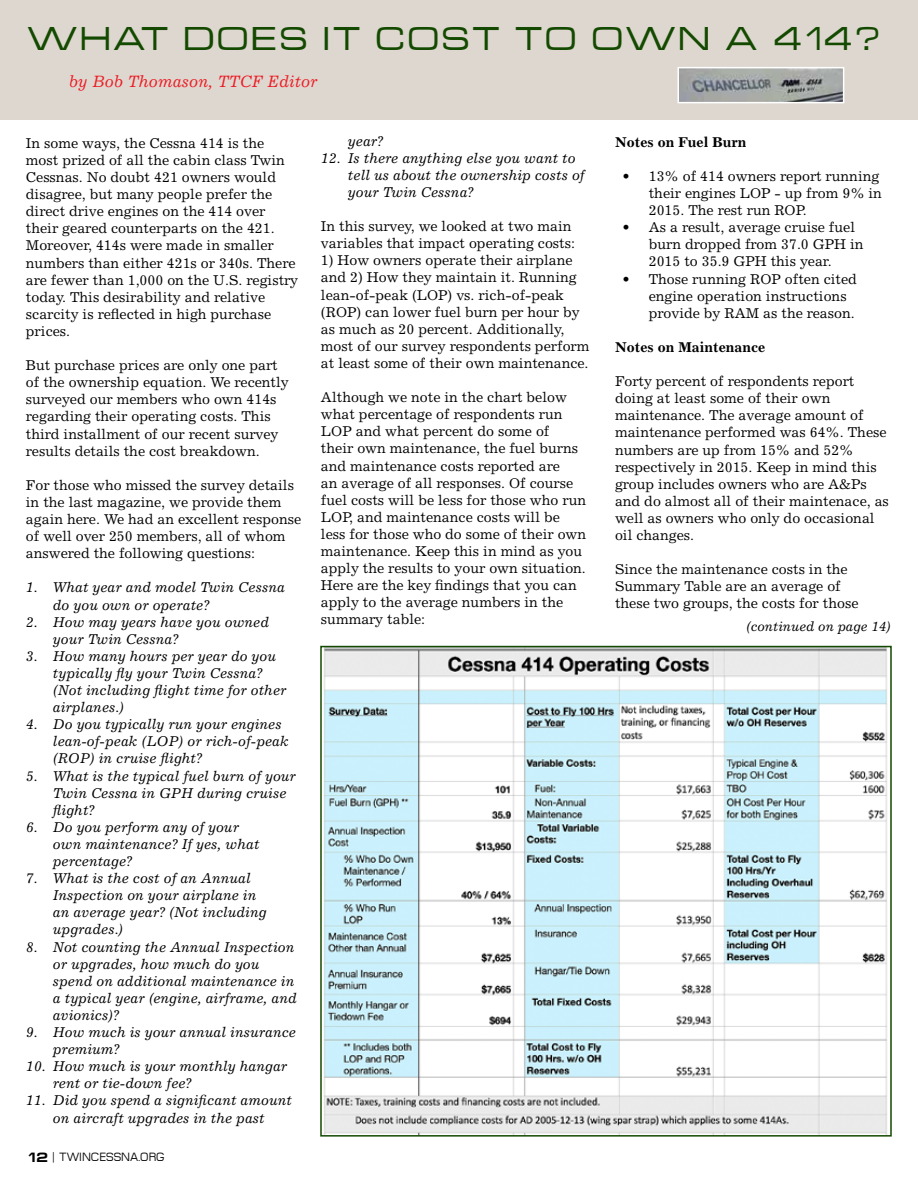
<style>
.page{position:relative;width:918px;height:1188px;background:#fff}
.page>*{position:absolute;margin:0;border:0;box-sizing:border-box;transform-origin:0 0}
.t1{font:28.95px "Micro Technic Ext";letter-spacing:.1em;color:#134a00}
.t2{font:italic 16.5px "Excelsior";color:#eb1d25}
.t3{font:14.25px/17.1px "Excelsior";color:#000}
.t4{font:italic 14.25px/17.1px "Excelsior";color:#000}
.t5{font:700 14.25px "Excelsior";color:#000}
.t6{font:italic 13.5px "Excelsior";color:#000}
.t7{font:12px "Micro FLF";color:#000}
.s1{font-weight:700;font-stretch:expanded;font-size:13.5px}
</style>
<div class="page">
<div style="left:0;top:0;width:918px;height:120px;background:#ded7d0"></div>
<img style="left:324px;top:649px;width:563px;height:485px">
<div style="left:320px;top:646px;width:572px;height:491px;border:2px solid #134a00"></div>
<img style="left:680px;top:70px;width:161px;height:30px">
<div style="left:677px;top:67px;width:167px;height:36px;border:2px solid #fff"></div>
<h1 class="t1" style="left:27px;top:20px;width:854px">WHAT DOES IT COST TO OWN A 414?</h1>
<p class="t2" style="left:69px;top:71px;width:250px">by Bob Thomason, TTCF Editor</p>
<p class="t3" style="left:26px;top:134px;width:274px">In some ways, the Cessna 414 is the most prized of all the cabin class Twin Cessnas. No doubt 421 owners would disagree, but many people prefer the direct drive engines on the 414 over their geared counterparts on the 421.<br>Moreover, 414s were made in smaller numbers than either 421s or 340s. There are fewer than 1,000 on the U.S. registry today. This desirability and relative scarcity is reflected in high purchase prices.</p>
<p class="t3" style="left:26px;top:356px;width:264px">But purchase prices are only one part of the ownership equation. We recently surveyed our members who own 414s regarding their operating costs. This third installment of our recent survey results details the cost breakdown.</p>
<p class="t3" style="left:26px;top:476px;width:277px">For those who missed the survey details in the last magazine, we provide them again here. We had an excellent response of well over 250 members, all of whom answered the following questions:</p>
<p class="t4" style="left:53px;top:579px;width:234px;text-indent:-27px">1. What year and model Twin Cessna do you own or operate?</p>
<p class="t4" style="left:53px;top:613px;width:218px;text-indent:-27px">2. How may years have you owned your Twin Cessna?</p>
<p class="t4" style="left:53px;top:647px;width:235px;text-indent:-27px">3. How many hours per year do you typically fly your Twin Cessna? (Not including flight time for other airplanes.)</p>
<p class="t4" style="left:53px;top:716px;width:237px;text-indent:-27px">4. Do you typically run your engines lean-of-peak (LOP) or rich-of-peak (ROP) in cruise flight?</p>
<p class="t4" style="left:53px;top:767px;width:245px;text-indent:-27px">5. What is the typical fuel burn of your<br>Twin Cessna in GPH during cruise flight?</p>
<p class="t4" style="left:53px;top:818px;width:208px;text-indent:-27px">6. Do you perform any of your own maintenance? If yes, what percentage?</p>
<p class="t4" style="left:53px;top:869px;width:215px;text-indent:-27px">7. What is the cost of an Annual<br>Inspection on your airplane in an average year? (Not including upgrades.)</p>
<p class="t4" style="left:53px;top:938px;width:245px;text-indent:-27px">8. Not counting the Annual Inspection or upgrades, how much do you spend on additional maintenance in a typical year (engine, airframe, and avionics)?</p>
<p class="t4" style="left:53px;top:1023px;width:245px;text-indent:-27px">9. How much is your annual insurance premium?</p>
<p class="t4" style="left:53px;top:1058px;width:236px;text-indent:-27px">10. How much is your monthly hangar rent or tie-down fee?</p>
<p class="t4" style="left:26px;top:1092px;width:268px;text-align:center">11. Did you spend a significant amount on aircraft upgrades in the past</p>
<p class="t7" style="left:27px;top:1151px;width:139px"><span class="s1">12</span> | TWINCESSNA.ORG</p>
<p class="t4" style="left:348px;top:132px;width:37px">year?</p>
<p class="t4" style="left:348px;top:149px;width:238px;text-indent:-27px">12. Is there anything else you want to tell us about the ownership costs of your Twin Cessna?</p>
<p class="t3" style="left:321px;top:218px;width:256px">In this survey, we looked at two main variables that impact operating costs:</p>
<p class="t3" style="left:321px;top:252px;width:270px">1) How owners operate their airplane and 2) How they maintain it. Running lean-of-peak (LOP) vs. rich-of-peak (ROP) can lower fuel burn per hour by as much as 20 percent. Additionally, most of our survey respondents perform at least some of their own maintenance.</p>
<p class="t3" style="left:321px;top:389px;width:267px">Although we note in the chart below what percentage of respondents run LOP and what percent do some of<br>their own maintenance, the fuel burns and maintenance costs reported are<br>an average of all responses. Of course fuel costs will be less for those who run LOP, and maintenance costs will be less for those who do some of their own maintenance. Keep this in mind as you apply the results to your own situation.<br>Here are the key findings that you can apply to the average numbers in the summary table:</p>
<p class="t5" style="left:615px;top:133px;width:133px">Notes on Fuel Burn</p>
<p class="t3" style="left:649px;top:167px;width:235px;text-indent:-27px">• 13% of 414 owners report running their engines LOP - up from 9% in<br>2015. The rest run ROP.</p>
<p class="t3" style="left:649px;top:219px;width:216px;text-indent:-27px">• As a result, average cruise fuel burn dropped from 37.0 GPH in<br>2015 to 35.9 GPH this year.</p>
<p class="t3" style="left:649px;top:270px;width:210px;text-indent:-27px">• Those running ROP often cited engine operation instructions provide by RAM as the reason.</p>
<p class="t5" style="left:615px;top:338px;width:152px">Notes on Maintenance</p>
<p class="t3" style="left:615px;top:373px;width:275px">Forty percent of respondents report doing at least some of their own maintenance. The average amount of maintenance performed was 64%. These numbers are up from 15% and 52% respectively in 2015. Keep in mind this group includes owners who are A&amp;Ps and do almost all of their maintenace, as well as owners who only do occasional oil changes.</p>
<p class="t3" style="left:615px;top:561px;width:245px">Since the maintenance costs in the<br>Summary Table are an average of these two groups, the costs for those</p>
<p class="t6" style="left:746px;top:618px;width:146px">(continued on page 14)</p>
</div>
